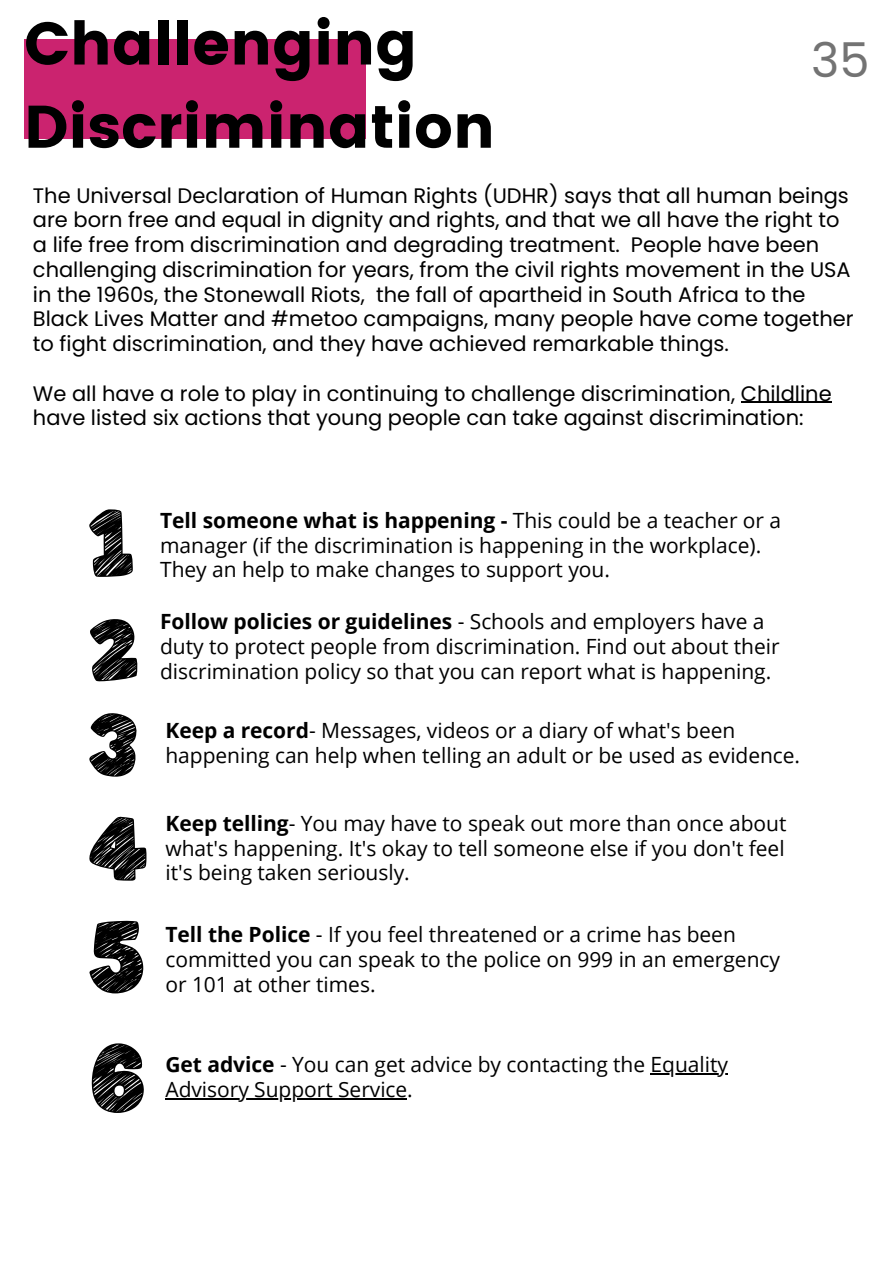
<style>
.page{position:relative;width:893px;height:1264px;background:#fff}
.page>*{position:absolute;margin:0;border:0;box-sizing:border-box;transform-origin:0 0}
.t1{font:60px/83.2px "Poppins";color:#000}
.t2{font:48px "Poppins";color:#737373}
.t3{font:21px/24.8px "Open Sans";color:#000}
.t4{font:21px/24.8px "Poppins";color:#000}
.s1{font-weight:700}
</style>
<div class="page">
<div style="left:24px;top:40px;width:341px;height:99px;background:#cb236f"></div>
<svg style="left:89px;top:509px;width:44px;height:68px"></svg>
<svg style="left:90px;top:619px;width:48px;height:62px"></svg>
<svg style="left:89px;top:713px;width:48px;height:63px"></svg>
<svg style="left:89px;top:816px;width:58px;height:64px"></svg>
<svg style="left:89px;top:920px;width:54px;height:73px"></svg>
<svg style="left:91px;top:1043px;width:53px;height:69px"></svg>
<hr style="left:740px;top:402px;width:91px;height:1px;background:#000">
<hr style="left:650px;top:1073px;width:78px;height:1px;background:#000">
<hr style="left:165px;top:1098px;width:242px;height:1px;background:#000">
<p class="t1" style="left:24px;top:2px;width:472px">Challenging<br>Discrimination</p>
<p class="t4" style="left:33px;top:183px;width:822px">The Universal Declaration of Human Rights (UDHR) says that all human beings are born free and equal in dignity and rights, and that we all have the right to a life free from discrimination and degrading treatment. People have been challenging discrimination for years, from the civil rights movement in the USA in the 1960s, the Stonewall Riots, the fall of apartheid in South Africa to the Black Lives Matter and #metoo campaigns, many people have come together to fight discrimination, and they have achieved remarkable things.</p>
<p class="t4" style="left:33px;top:381px;width:800px">We all have a role to play in continuing to challenge discrimination, Childline have listed six actions that young people can take against discrimination:</p>
<p class="t2" style="left:811px;top:27px;width:60px">35</p>
<p class="t3" style="left:160px;top:507px;width:622px"><span class="s1">Tell someone what is happening -</span> This could be a teacher or a manager (if the discrimination is happening in the workplace).<br>They an help to make changes to support you.</p>
<p class="t3" style="left:160px;top:609px;width:621px"><span class="s1">Follow policies or guidelines</span> - Schools and employers have a duty to protect people from discrimination. Find out about their discrimination policy so that you can report what is happening.</p>
<p class="t3" style="left:165px;top:717px;width:636px"><span class="s1">Keep a record</span>- Messages, videos or a diary of what's been happening can help when telling an adult or be used as evidence.</p>
<p class="t3" style="left:165px;top:810px;width:622px;text-align:justify"><span class="s1">Keep telling</span>- You may have to speak out more than once about what's happening. It's okay to tell someone else if you don't feel it's being taken seriously.</p>
<p class="t3" style="left:165px;top:921px;width:616px"><span class="s1">Tell the Police</span> - If you feel threatened or a crime has been committed you can speak to the police on 999 in an emergency or 101 at other times.</p>
<p class="t3" style="left:165px;top:1051px;width:564px"><span class="s1">Get advice</span> - You can get advice by contacting the Equality<br>Advisory Support Service.</p>
</div>
